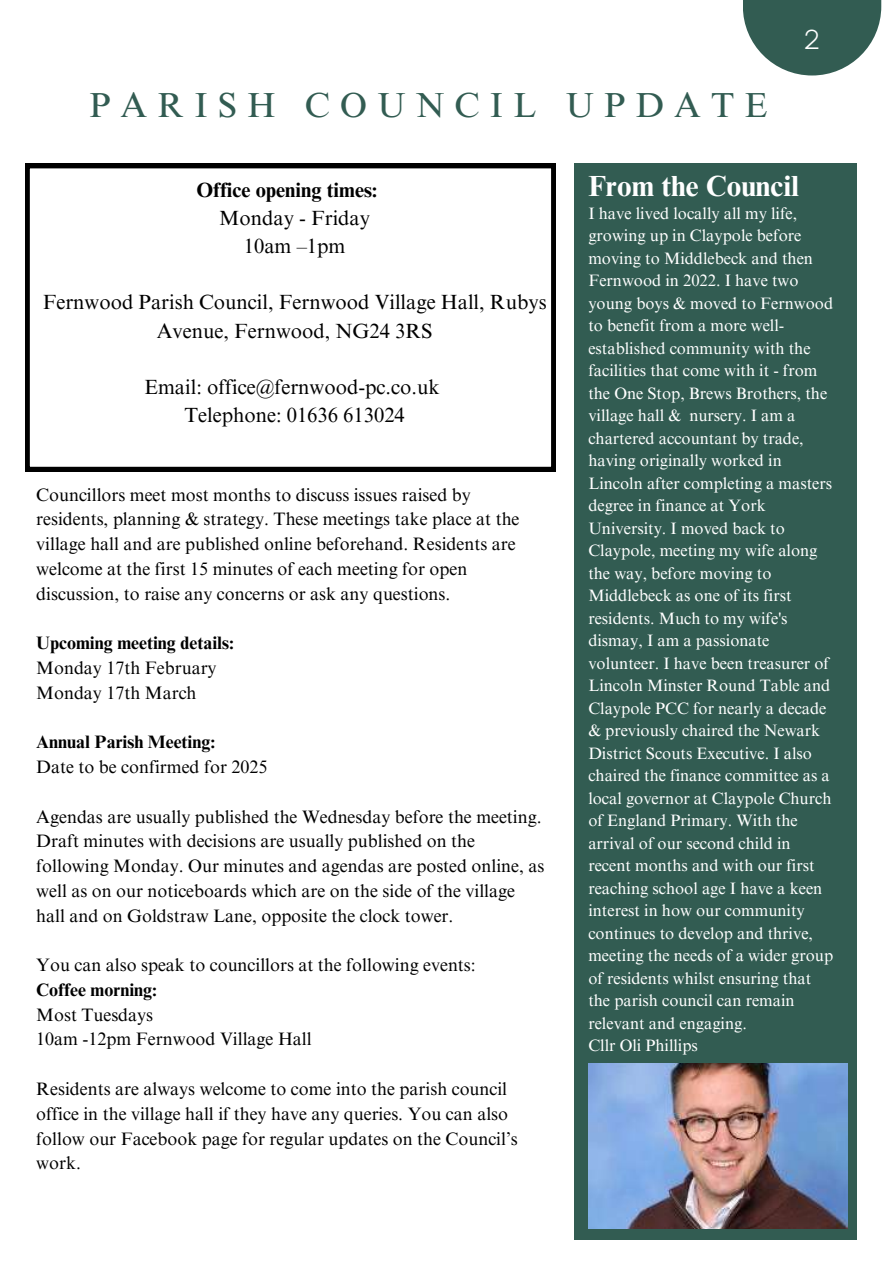
<style>
.page{position:relative;width:894px;height:1264px;background:#fff}
.page>*{position:absolute;margin:0;border:0;box-sizing:border-box;transform-origin:0 0}
.t1{font:34.8px "Times NRMT Pro";letter-spacing:.29em;color:#325c52}
.t2{font:700 29.1px "Times NRMT Pro";color:#fff}
.t3{font:27.3px "Garet";color:#fff}
.t4{font:20.55px/28.2px "Times NRMT Pro";color:#000;text-align:center}
.t5{font:700 20.55px "Times NRMT Pro";color:#000}
.t6{font:18px/24.8px "Times NRMT Pro";color:#000}
.t7{font:700 18px "Times NRMT Pro";color:#000}
.t8{font:16.5px/22.5px "Times NRMT Pro";color:#fff}
</style>
<div class="page">
<div style="left:574px;top:164px;width:282px;height:1075px;background:#325c52"></div>
<svg style="left:743px;top:0;width:138px;height:75px;fill:#325c52"></svg>
<svg style="left:25px;top:164px;width:530px;height:307px"></svg>
<img style="left:588px;top:1063px;width:259px;height:165px">
<h1 class="t1" style="left:89px;top:92px;width:679px">PARISH COUNCIL UPDATE</h1>
<h3 class="t3" style="left:803px;top:20px;width:19px">2</h3>
<p class="t5" style="left:196px;top:182px;width:182px">Office opening times:</p>
<p class="t4" style="left:219px;top:206px;width:152px">Monday - Friday<br>10am –1pm</p>
<p class="t4" style="left:43px;top:291px;width:505px">Fernwood Parish Council, Fernwood Village Hall, Rubys<br>Avenue, Fernwood, NG24 3RS</p>
<p class="t4" style="left:144px;top:375px;width:297px">Email: office@fernwood-pc.co.uk<br>Telephone: 01636 613024</p>
<p class="t6" style="left:36px;top:484px;width:484px">Councillors meet most months to discuss issues raised by residents, planning &amp; strategy. These meetings take place at the village hall and are published online beforehand. Residents are welcome at the first 15 minutes of each meeting for open discussion, to raise any concerns or ask any questions.</p>
<p class="t7" style="left:36px;top:636px;width:199px">Upcoming meeting details:</p>
<p class="t6" style="left:36px;top:657px;width:182px">Monday 17th February<br>Monday 17th March</p>
<p class="t7" style="left:36px;top:735px;width:180px">Annual Parish Meeting:</p>
<p class="t6" style="left:36px;top:756px;width:232px">Date to be confirmed for 2025</p>
<p class="t6" style="left:36px;top:806px;width:509px">Agendas are usually published the Wednesday before the meeting.<br>Draft minutes with decisions are usually published on the following Monday. Our minutes and agendas are posted online, as well as on our noticeboards which are on the side of the village hall and on Goldstraw Lane, opposite the clock tower.</p>
<p class="t6" style="left:36px;top:954px;width:441px">You can also speak to councillors at the following events:</p>
<p class="t7" style="left:36px;top:983px;width:122px">Coffee morning:</p>
<p class="t6" style="left:36px;top:1004px;width:277px">Most Tuesdays<br>10am -12pm Fernwood Village Hall</p>
<p class="t6" style="left:36px;top:1078px;width:483px">Residents are always welcome to come into the parish council office in the village hall if they have any queries. You can also follow our Facebook page for regular updates on the Council’s work.</p>
<h2 class="t2" style="left:588px;top:175px;width:212px">From the Council</h2>
<p class="t8" style="left:588px;top:204px;width:246px">I have lived locally all my life, growing up in Claypole before moving to Middlebeck and then<br>Fernwood in 2022. I have two young boys &amp; moved to Fernwood to benefit from a more well&shy;established community with the facilities that come with it - from the One Stop, Brews Brothers, the village hall &amp; nursery. I am a chartered accountant by trade, having originally worked in<br>Lincoln after completing a masters degree in finance at York<br>University. I moved back to<br>Claypole, meeting my wife along the way, before moving to<br>Middlebeck as one of its first residents. Much to my wife's dismay, I am a passionate volunteer. I have been treasurer of<br>Lincoln Minster Round Table and<br>Claypole PCC for nearly a decade &amp; previously chaired the Newark<br>District Scouts Executive. I also chaired the finance committee as a local governor at Claypole Church of England Primary. With the arrival of our second child in recent months and with our first reaching school age I have a keen interest in how our community continues to develop and thrive, meeting the needs of a wider group of residents whilst ensuring that the parish council can remain relevant and engaging.<br>Cllr Oli Phillips</p>
</div>
